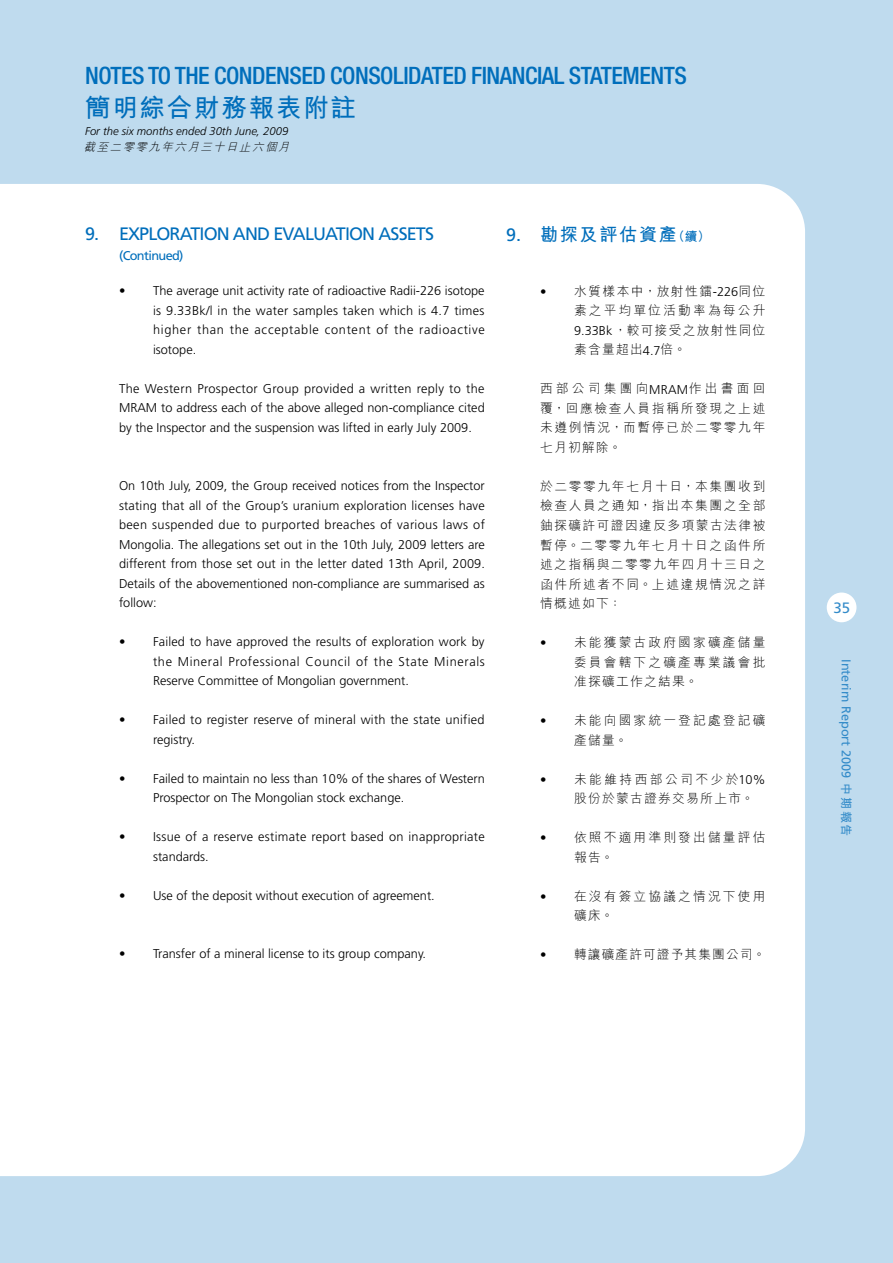
<style>
.page{position:relative;width:893px;height:1263px;background:#bfdbee}
.page>*{position:absolute;margin:0;border:0;box-sizing:border-box;transform-origin:0 0}
.t1{font:700 25.5px "M Hei HK";letter-spacing:.07em;color:#006ebb}
.t2{font:500 condensed 24px "Helvetica Neue LT Std";letter-spacing:-.02em;color:#006ebb}
.t3{font:18px "Frutiger LT Std";letter-spacing:-.05em;color:#006ebb}
.t4{font:700 18px "M Hei HK";letter-spacing:.1em;color:#006ebb}
.t5{font:15px "Frutiger LT Std";color:#338bc9}
.t6{font:300 12.75px/19.5px "Frutiger LT Std";color:#000;text-align:justify}
.t7{font:300 12.75px/19.5px "M Hei HK";letter-spacing:.13em;color:#000;text-align:justify}
.t8{font:300 12.75px/19.5px "Frutiger LT Std";letter-spacing:.02em;color:#000}
.t9{font:300 12.75px/19.5px "Frutiger LT Std";letter-spacing:.025em;color:#000}
.t10{font:300 12.75px/19.5px "M Hei HK";letter-spacing:.165em;color:#000}
.t11{font:300 12.75px/19.5px "M Hei HK";letter-spacing:.1em;color:#000}
.t12{font:12.75px "Frutiger LT Std";color:#338bc9}
.t13{font:300 12.75px "M Hei HK";letter-spacing:.085em;color:#000}
.t14{font:12.75px "Frutiger LT Std";letter-spacing:-.05em;color:#006ebb}
.t15{font:italic 300 11.25px "Frutiger LT Std";color:#000}
.t16{font:italic 300 11.25px "M Hei HK";color:#000}
.s1{font-family:"Frutiger LT Std";font-weight:400}
.s2{font-size:12.75px}
.s3{font-family:"Frutiger LT Std"}
.s4{font-family:"M Hei HK";font-weight:700;font-size:12px}
</style>
<div class="page">
<div style="left:0;top:184px;width:805px;height:992px;background:#fff"></div>
<div style="left:827px;top:592px;width:29px;height:30px;background:#fff;border-radius:50%"></div>
<h2 class="t2" style="left:85px;top:61px;width:603px">NOTES TO THE CONDENSED CONSOLIDATED FINANCIAL STATEMENTS</h2>
<h1 class="t1" style="left:85px;top:89px;width:273px">簡明綜合財務報表附註</h1>
<p class="t15" style="left:85px;top:125px;width:205px">For the six months ended 30th June, 2009</p>
<p class="t16" style="left:84px;top:139px;width:211px">截至二零零九年六月三十日止六個月</p>
<h3 class="t3" style="left:85px;top:223px;width:350px">9. EXPLORATION AND EVALUATION ASSETS</h3>
<p class="t14" style="left:119px;top:248px;width:66px">(Continued)</p>
<p class="t6" style="left:153px;top:281px;width:333px;text-indent:-34px">• The average unit activity rate of radioactive Radii-226 isotope is 9.33Bk/l in the water samples taken which is 4.7 times higher than the acceptable content of the radioactive isotope.</p>
<p class="t6" style="left:119px;top:379px;width:367px">The Western Prospector Group provided a written reply to the MRAM to address each of the above alleged non-compliance cited by the Inspector and the suspension was lifted in early July 2009.</p>
<p class="t6" style="left:119px;top:476px;width:367px">On 10th July, 2009, the Group received notices from the Inspector stating that all of the Group’s uranium exploration licenses have been suspended due to purported breaches of various laws of Mongolia. The allegations set out in the 10th July, 2009 letters are different from those set out in the letter dated 13th April, 2009.<br>Details of the abovementioned non-compliance are summarised as follow:</p>
<p class="t6" style="left:153px;top:632px;width:333px;text-indent:-34px">• Failed to have approved the results of exploration work by the Mineral Professional Council of the State Minerals Reserve Committee of Mongolian government.</p>
<p class="t8" style="left:153px;top:710px;width:333px;text-indent:-34px">• Failed to register reserve of mineral with the state unified registry.</p>
<p class="t6" style="left:153px;top:769px;width:333px;text-indent:-34px">• Failed to maintain no less than 10% of the shares of Western<br>Prospector on The Mongolian stock exchange.</p>
<p class="t9" style="left:153px;top:827px;width:333px;text-indent:-34px">• Issue of a reserve estimate report based on inappropriate standards.</p>
<p class="t6" style="left:119px;top:886px;width:317px">• Use of the deposit without execution of agreement.</p>
<p class="t6" style="left:119px;top:944px;width:309px">• Transfer of a mineral license to its group company.</p>
<h3 class="t4" style="left:506px;top:222px;width:206px"><span class="s1">9.</span> 勘探及評估資產<span class="s2">（續）</span></h3>
<p class="t7" style="left:574px;top:281px;width:193px;text-indent:-34px"><span class="s3">•</span> 水質樣本中，放射性鐳<span class="s3">-226</span>同位素之平均單位活動率為每公升<span class="s3">9.33Bk</span>，較可接受之放射性同位素含量超出<span class="s3">4.7</span>倍。</p>
<p class="t7" style="left:540px;top:379px;width:227px">西部公司集團向<span class="s3">MRAM</span>作出書面回覆，回應檢查人員指稱所發現之上述未遵例情況，而暫停已於二零零九年七月初解除。</p>
<p class="t7" style="left:540px;top:476px;width:227px">於二零零九年七月十日，本集團收到檢查人員之通知，指出本集團之全部鈾探礦許可證因違反多項蒙古法律被暫停。二零零九年七月十日之函件所述之指稱與二零零九年四月十三日之函件所述者不同。上述違規情況之詳情概述如下：</p>
<p class="t7" style="left:574px;top:632px;width:193px;text-indent:-34px"><span class="s3">•</span> 未能獲蒙古政府國家礦產儲量委員會轄下之礦產專業議會批准探礦工作之結果。</p>
<p class="t10" style="left:574px;top:710px;width:193px;text-indent:-34px"><span class="s3">•</span> 未能向國家統一登記處登記礦產儲量。</p>
<p class="t11" style="left:574px;top:769px;width:193px;text-indent:-34px"><span class="s3">•</span> 未能維持西部公司不少於<span class="s3">10%</span>股份於蒙古證券交易所上市。</p>
<p class="t10" style="left:574px;top:827px;width:193px;text-indent:-34px"><span class="s3">•</span> 依照不適用準則發出儲量評估報告。</p>
<p class="t10" style="left:574px;top:886px;width:193px;text-indent:-34px"><span class="s3">•</span> 在沒有簽立協議之情況下使用礦床。</p>
<p class="t13" style="left:540px;top:945px;width:227px"><span class="s3">•</span> 轉讓礦產許可證予其集團公司。</p>
<p class="t5" style="left:834px;top:599px;width:18px">35</p>
<p class="t12" style="left:854px;top:659px;width:179px;rotate:90deg">Interim Report 2009 <span class="s4">中期報告</span></p>
</div>
